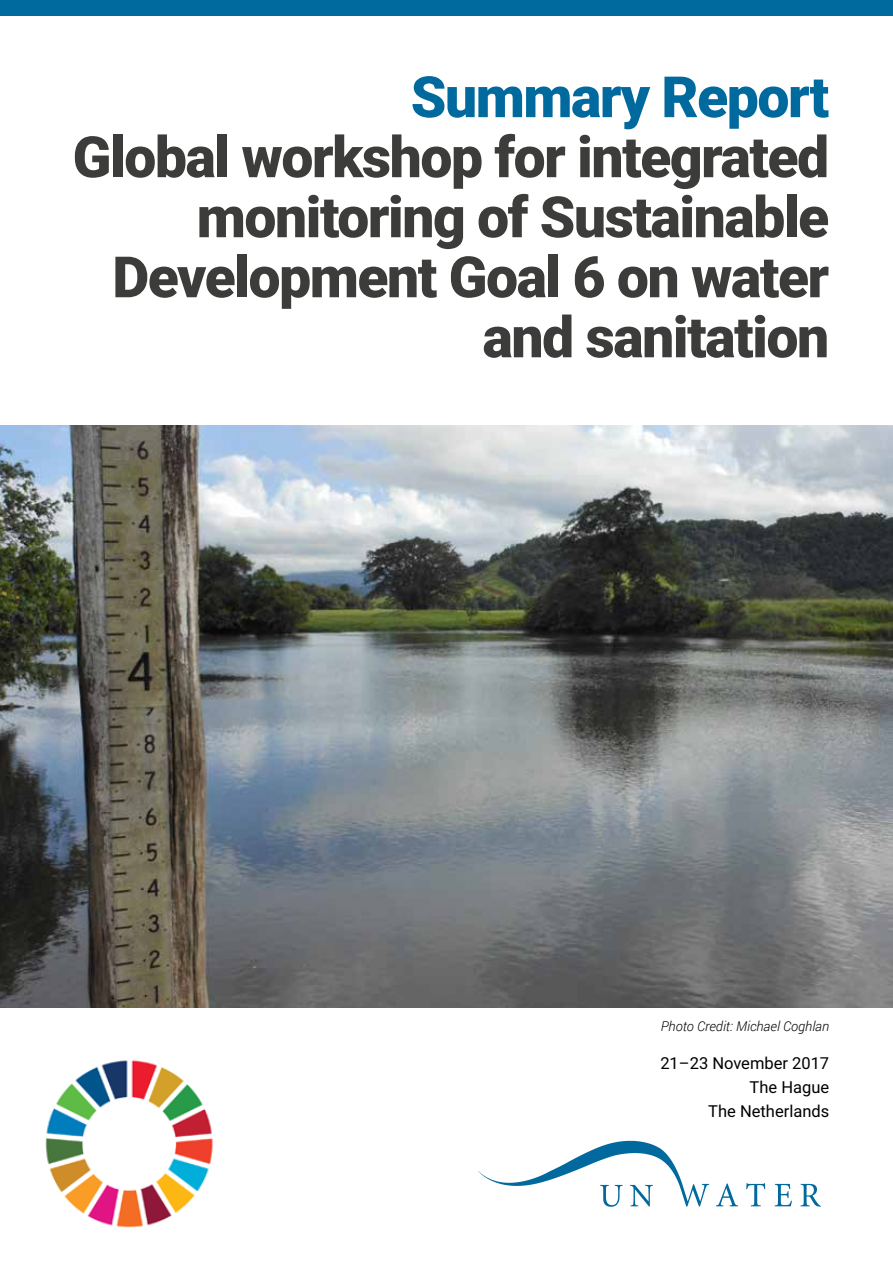
<style>
.page{position:relative;width:893px;height:1263px;background:#fff}
.page>*{position:absolute;margin:0;border:0;box-sizing:border-box;transform-origin:0 0}
.t1{font:900 57px/60px "Roboto";letter-spacing:-.025em;color:#3c3c3b;text-align:right}
.t2{font:900 57px "Roboto";letter-spacing:-.025em;color:#006a9f}
.t3{font:16.5px/24px "Roboto";color:#000;text-align:right}
.t4{font:italic 300 13.5px "Roboto";color:#000}
</style>
<div class="page">
<img style="left:0;top:426px;width:893px;height:582px">
<div style="left:0;top:0;width:893px;height:16px;background:#006a9f"></div>
<img style="left:45px;top:1060px;width:168px;height:168px">
<svg style="left:478px;top:1140px;width:343px;height:67px"></svg>
<p class="t2" style="left:411px;top:57px;width:420px">Summary Report</p>
<p class="t1" style="left:73px;top:125px;width:758px">Global workshop for integrated monitoring of Sustainable<br>Development Goal 6 on water and sanitation</p>
<p class="t4" style="left:661px;top:1017px;width:170px">Photo Credit: Michael Coghlan</p>
<p class="t3" style="left:660px;top:1051px;width:170px">21–23 November 2017<br>The Hague<br>The Netherlands</p>
</div>
